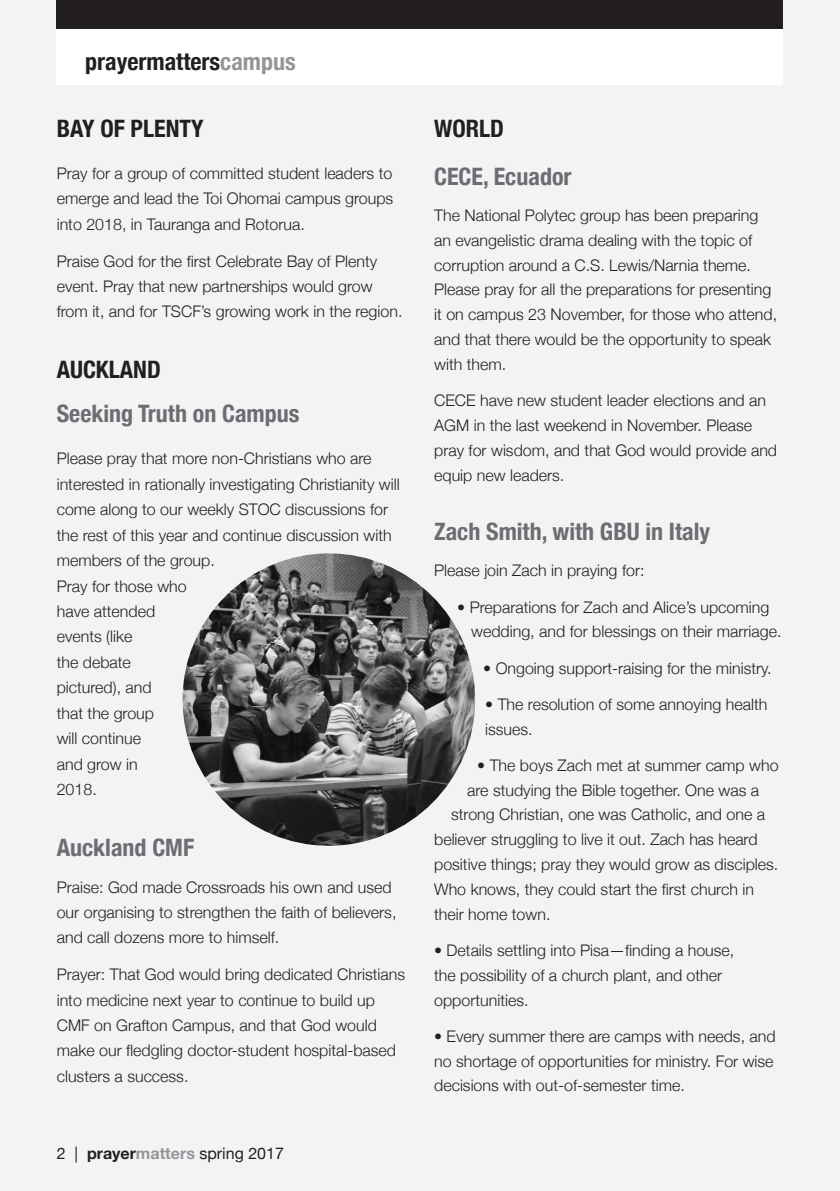
<style>
.page{position:relative;width:840px;height:1191px;background:#fff}
.page>*{position:absolute;margin:0;border:0;box-sizing:border-box;transform-origin:0 0}
.Body_Copy{font:700 condensed 24px/43.8px "Helvetica Neue";color:#6c6d70}
.Body_Copy-2{font:700 condensed 24px "Helvetica Neue";color:#231f20}
.Body_Copy-3{font:300 16px/25.4px "Helvetica Neue";color:#231f20}
.t1{font:16px "Helvetica Neue";color:#231f20}
.s1{color:#939598}
.s2{color:#231f20}
.s3{font-weight:700}
.s4{font-weight:700;color:#939598}
</style>
<div class="page">
<div style="left:0;top:0;width:839px;height:1191px;background:#f2f3f4"></div>
<div style="left:57px;top:28px;width:725px;height:57px;background:#fff"></div>
<div style="left:57px;top:0;width:725px;height:28px;background:#231f20"></div>
<img style="left:182px;top:553px;width:293px;height:292px;border-radius:146px">
<p class="Body_Copy-2" style="left:85px;top:41px;width:212px">prayermatters<span class="s1">campus</span></p>
<p class="Body_Copy-2" style="left:57px;top:108px;width:148px">BAY OF PLENTY</p>
<p class="Body_Copy-3" style="left:57px;top:159px;width:338px;text-align:justify">Pray for a group of committed student leaders to emerge and lead the Toi Ohomai campus groups into 2018, in Tauranga and Rotorua.</p>
<p class="Body_Copy-3" style="left:57px;top:247px;width:347px">Praise God for the first Celebrate Bay of Plenty event. Pray that new partnerships would grow from it, and for TSCF’s growing work in the region.</p>
<p class="Body_Copy" style="left:57px;top:346px;width:244px"><span class="s2">AUCKLAND<br></span>Seeking Truth on Campus</p>
<p class="Body_Copy-3" style="left:57px;top:445px;width:344px">Please pray that more non-Christians who are interested in rationally investigating Christianity will come along to our weekly STOC discussions for the rest of this year and continue discussion with members of the group.<br>Pray for those who<br>have attended<br>events (like<br>the debate<br>pictured), and<br>that the group<br>will continue<br>and grow in<br>2018.</p>
<p class="Body_Copy" style="left:57px;top:823px;width:139px">Auckland CMF</p>
<p class="Body_Copy-3" style="left:57px;top:873px;width:341px">Praise: God made Crossroads his own and used our organising to strengthen the faith of believers, and call dozens more to himself.</p>
<p class="Body_Copy-3" style="left:57px;top:960px;width:350px">Prayer: That God would bring dedicated Christians into medicine next year to continue to build up CMF on Grafton Campus, and that God would make our fledgling doctor-student hospital-based clusters a success.</p>
<p class="t1" style="left:57px;top:1142px;width:229px">2 | <span class="s3">prayer</span><span class="s4">matters</span> spring 2017</p>
<p class="Body_Copy-2" style="left:434px;top:108px;width:71px">WORLD</p>
<p class="Body_Copy" style="left:434px;top:153px;width:139px">CECE, Ecuador</p>
<p class="Body_Copy-3" style="left:434px;top:202px;width:344px;line-height:24.8px">The National Polytec group has been preparing an evangelistic drama dealing with the topic of corruption around a C.S. Lewis/Narnia theme.<br>Please pray for all the preparations for presenting it on campus 23 November, for those who attend, and that there would be the opportunity to speak with them.</p>
<p class="Body_Copy-3" style="left:434px;top:387px;width:344px;line-height:24.8px">CECE have new student leader elections and an AGM in the last weekend in November. Please pray for wisdom, and that God would provide and equip new leaders.</p>
<p class="Body_Copy" style="left:434px;top:508px;width:277px">Zach Smith, with GBU in Italy</p>
<p class="Body_Copy-3" style="left:434px;top:557px;width:212px">Please join Zach in praying for:</p>
<p class="Body_Copy-3" style="left:471px;top:593px;width:311px;line-height:24.8px;text-indent:-14px">• Preparations for Zach and Alice’s upcoming wedding, and for blessings on their marriage.</p>
<p class="Body_Copy-3" style="left:483px;top:654px;width:290px">• Ongoing support-raising for the ministry.</p>
<p class="Body_Copy-3" style="left:485px;top:690px;width:283px;line-height:24.8px">• The resolution of some annoying health issues.</p>
<p class="Body_Copy-3" style="left:477px;top:751px;width:303px">• The boys Zach met at summer camp who</p>
<p class="Body_Copy-3" style="left:467px;top:776px;width:293px">are studying the Bible together. One was a</p>
<p class="Body_Copy-3" style="left:451px;top:801px;width:315px">strong Christian, one was Catholic, and one a</p>
<p class="Body_Copy-3" style="left:434px;top:825px;width:325px">believer struggling to live it out. Zach has heard</p>
<p class="Body_Copy-3" style="left:434px;top:850px;width:345px">positive things; pray they would grow as disciples.</p>
<p class="Body_Copy-3" style="left:434px;top:875px;width:321px">Who knows, they could start the first church in</p>
<p class="Body_Copy-3" style="left:434px;top:900px;width:118px">their home town.</p>
<p class="Body_Copy-3" style="left:434px;top:936px;width:301px;line-height:24.8px">• Details settling into Pisa—finding a house, the possibility of a church plant, and other opportunities.</p>
<p class="Body_Copy-3" style="left:434px;top:1022px;width:343px;line-height:24.8px">• Every summer there are camps with needs, and no shortage of opportunities for ministry. For wise decisions with out-of-semester time.</p>
</div>
